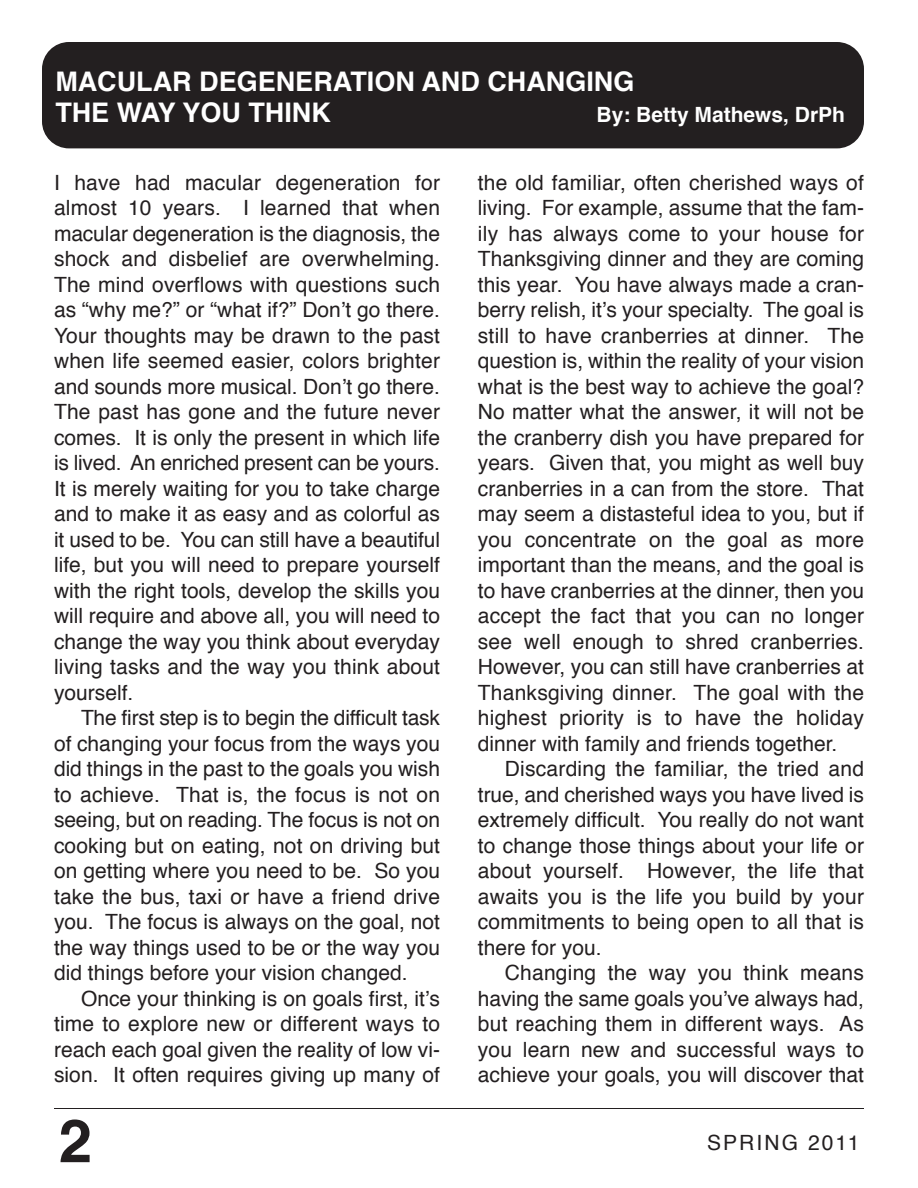
<style>
.page{position:relative;width:918px;height:1188px;background:#fff}
.page>*{position:absolute;margin:0;border:0;box-sizing:border-box;transform-origin:0 0}
.t1{font:700 60px "Helvetica";color:#231f20}
.t2{font:700 27px/31.5px "Helvetica";color:#fff}
.t3{font:21px/25.5px "Helvetica";color:#231f20;text-align:justify}
.t4{font:700 21px "Helvetica";color:#fff}
.t5{font:21px "Helvetica";letter-spacing:.1em;color:#231f20}
</style>
<div class="page">
<div style="left:42px;top:42px;width:822px;height:106px;background:#231f20;border-radius:27px"></div>
<hr style="left:54px;top:1108px;width:810px;height:1px;background:#231f20">
<p class="t2" style="left:55px;top:68px;width:581px">MACULAR DEGENERATION AND CHANGING<br>THE WAY YOU THINK</p>
<p class="t4" style="left:597px;top:106px;width:250px">BY: BETTY MATHEWS, DRPH</p>
<p class="t3" style="left:54px;top:171px;width:388px">i have had macular degeneration for almost 10 years. i learned that when macular degeneration is the diagnosis, the shock and disbelief are overwhelming. the mind overflows with questions such as “why me?” or “what if?” Don’t go there. your thoughts may be drawn to the past when life seemed easier, colors brighter and sounds more musical. Don’t go there. the past has gone and the future never comes. it is only the present in which life is lived. an enriched present can be yours. it is merely waiting for you to take charge and to make it as easy and as colorful as it used to be. you can still have a beautiful life, but you will need to prepare yourself with the right tools, develop the skills you will require and above all, you will need to change the way you think about everyday living tasks and the way you think about yourself.</p>
<p class="t3" style="left:54px;top:707px;width:388px;text-indent:27px">the first step is to begin the difficult task of changing your focus from the ways you did things in the past to the goals you wish to achieve. that is, the focus is not on seeing, but on reading. the focus is not on cooking but on eating, not on driving but on getting where you need to be. So you take the bus, taxi or have a friend drive you. the focus is always on the goal, not the way things used to be or the way you did things before your vision changed.</p>
<p class="t3" style="left:54px;top:987px;width:388px;text-indent:27px">once your thinking is on goals first, it’s time to explore new or different ways to reach each goal given the reality of low vi&shy;sion. it often requires giving up many of</p>
<h1 class="t1" style="left:59px;top:1116px;width:35px">2</h1>
<p class="t3" style="left:478px;top:171px;width:388px">the old familiar, often cherished ways of living. for example, assume that the fam&shy;ily has always come to your house for thanksgiving dinner and they are coming this year. you have always made a cran&shy;berry relish, it’s your specialty. the goal is still to have cranberries at dinner. the question is, within the reality of your vision what is the best way to achieve the goal? no matter what the answer, it will not be the cranberry dish you have prepared for years. given that, you might as well buy cranberries in a can from the store. that may seem a distasteful idea to you, but if you concentrate on the goal as more important than the means, and the goal is to have cranberries at the dinner, then you accept the fact that you can no longer see well enough to shred cranberries. however, you can still have cranberries at thanksgiving dinner. the goal with the highest priority is to have the holiday dinner with family and friends together.</p>
<p class="t3" style="left:478px;top:758px;width:388px;text-indent:27px">Discarding the familiar, the tried and true, and cherished ways you have lived is extremely difficult. you really do not want to change those things about your life or about yourself. however, the life that awaits you is the life you build by your commitments to being open to all that is there for you.</p>
<p class="t3" style="left:478px;top:962px;width:388px;text-indent:27px">changing the way you think means having the same goals you’ve always had, but reaching them in different ways. as you learn new and successful ways to achieve your goals, you will discover that</p>
<p class="t5" style="left:707px;top:1134px;width:154px">SPRing 2011</p>
</div>
